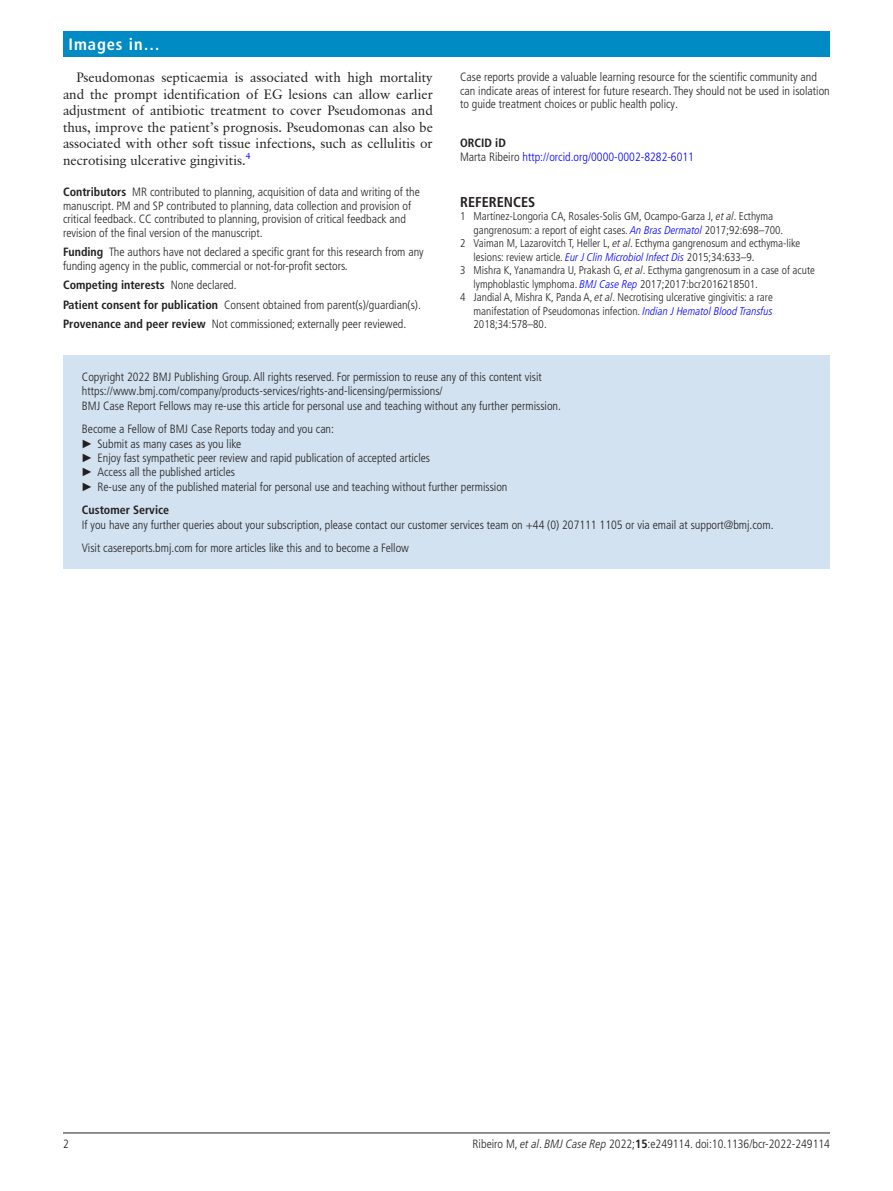
<style>
.page{position:relative;width:893px;height:1191px;background:#fff}
.page>*{position:absolute;margin:0;border:0;box-sizing:border-box;transform-origin:0 0}
.t1{font:700 condensed 16.5px "Frutiger LT Pro";letter-spacing:.055em;color:#fff}
.t2{font:700 condensed 14.25px "Frutiger LT Std";color:#231f20}
.t3{font:13.5px/16.5px "Classical Garamond BT";color:#231f20;text-align:justify}
.t4{font:300 condensed 12px/13.5px "Frutiger LT Pro";color:#231f20}
.t5{font:300 condensed 12px/13.5px "Frutiger LT Pro";color:#00f}
.t6{font:700 condensed 12px "Frutiger LT Pro";color:#231f20}
.t7{font:300 condensed 11.25px "Frutiger LT Pro";color:#231f20}
.s1{font-weight:700}
.s2{font-weight:700;color:#231f20}
.s3{color:#231f20}
.s4{font-style:italic}
.s5{font-style:italic;color:#00f}
.s6{font-family:"Arial";font-weight:400;font-stretch:normal}
</style>
<div class="page">
<hr style="left:63px;top:1132px;width:767px;height:1px;background:#231f20">
<div style="left:63px;top:31px;width:767px;height:25px;background:#008bc5"></div>
<div style="left:63px;top:355px;width:767px;height:213px;background:#d2e2f0"></div>
<h1 class="t1" style="left:69px;top:34px;width:93px">Images in…</h1>
<p class="t3" style="left:63px;top:69px;width:371px;text-indent:14px">Pseudomonas septicaemia is associated with high mortality and the prompt identification of EG lesions can allow earlier adjustment of antibiotic treatment to cover Pseudomonas and thus, improve the patient’s prognosis. Pseudomonas can also be associated with other soft tissue infections, such as cellulitis or necrotising ulcerative gingivitis.<sup>4</sup></p>
<p class="t4" style="left:63px;top:185px;width:358px"><span class="s1">Contributors</span> MR contributed to planning, acquisition of data and writing of the manuscript. PM and SP contributed to planning, data collection and provision of critical feedback. CC contributed to planning, provision of critical feedback and revision of the final version of the manuscript.</p>
<p class="t4" style="left:63px;top:245px;width:362px"><span class="s1">Funding</span> The authors have not declared a specific grant for this research from any funding agency in the public, commercial or not-for-profit sectors.</p>
<p class="t4" style="left:63px;top:275px;width:359px;line-height:19.5px"><span class="s1">Competing interests</span> None declared.<br><span class="s1">Patient consent for publication</span> Consent obtained from parent(s)/guardian(s).<br><span class="s1">Provenance and peer review</span> Not commissioned; externally peer reviewed.</p>
<p class="t4" style="left:460px;top:70px;width:371px">Case reports provide a valuable learning resource for the scientific community and can indicate areas of interest for future research. They should not be used in isolation to guide treatment choices or public health policy.</p>
<p class="t5" style="left:460px;top:136px;width:235px"><span class="s2">ORCID iD<br></span><span class="s3">Marta Ribeiro</span> http://orcid.org/0000-0002-8282-6011</p>
<p class="t2" style="left:460px;top:193px;width:77px">REFERENCES</p>
<p class="t7" style="left:460px;top:210px;width:315px">1 Martínez-Longoria CA, Rosales-Solis GM, Ocampo-Garza J, <span class="s4">et al</span>. Ecthyma</p>
<p class="t7" style="left:474px;top:223px;width:311px">gangrenosum: a report of eight cases. <span class="s5">An Bras Dermatol</span> 2017;92:698–700.</p>
<p class="t7" style="left:460px;top:237px;width:342px">2 Vaiman M, Lazarovitch T, Heller L, <span class="s4">et al</span>. Ecthyma gangrenosum and ecthyma-like</p>
<p class="t7" style="left:474px;top:250px;width:283px">lesions: review article. <span class="s5">Eur J Clin Microbiol Infect Dis</span> 2015;34:633–9.</p>
<p class="t7" style="left:460px;top:264px;width:356px">3 Mishra K, Yanamandra U, Prakash G, <span class="s4">et al</span>. Ecthyma gangrenosum in a case of acute</p>
<p class="t7" style="left:474px;top:277px;width:286px">lymphoblastic lymphoma. <span class="s5">BMJ Case Rep</span> 2017;2017:bcr2016218501.</p>
<p class="t7" style="left:460px;top:291px;width:314px">4 Jandial A, Mishra K, Panda A, <span class="s4">et al</span>. Necrotising ulcerative gingivitis: a rare</p>
<p class="t7" style="left:474px;top:304px;width:301px">manifestation of Pseudomonas infection. <span class="s5">Indian J Hematol Blood Transfus</span></p>
<p class="t7" style="left:474px;top:318px;width:75px">2018;34:578–80.</p>
<p class="t4" style="left:82px;top:370px;width:481px;line-height:14.4px">Copyright 2022 BMJ Publishing Group. All rights reserved. For permission to reuse any of this content visit https://www.bmj.com/company/products-services/rights-and-licensing/permissions/<br>BMJ Case Report Fellows may re-use this article for personal use and teaching without any further permission.</p>
<p class="t4" style="left:81px;top:422px;width:428px;line-height:14.4px">Become a Fellow of BMJ Case Reports today and you can:<br><span class="s6">►</span> Submit as many cases as you like<br><span class="s6">►</span> Enjoy fast sympathetic peer review and rapid publication of accepted articles<br><span class="s6">►</span> Access all the published articles<br><span class="s6">►</span> Re-use any of the published material for personal use and teaching without further permission</p>
<p class="t6" style="left:82px;top:503px;width:89px">Customer Service</p>
<p class="t4" style="left:82px;top:513px;width:693px;line-height:23.4px">If you have any further queries about your subscription, please contact our customer services team on +44 (0) 207111 1105 or via email at support@bmj.com.<br>Visit casereports.bmj.com for more articles like this and to become a Fellow</p>
<p class="t4" style="left:63px;top:1136px;width:7px">2</p>
<p class="t4" style="left:473px;top:1136px;width:359px">Ribeiro M, <span class="s4">et al</span>. <span class="s4">BMJ Case Rep</span> 2022;<span class="s1">15</span>:e249114. doi:10.1136/bcr-2022-249114</p>
</div>
